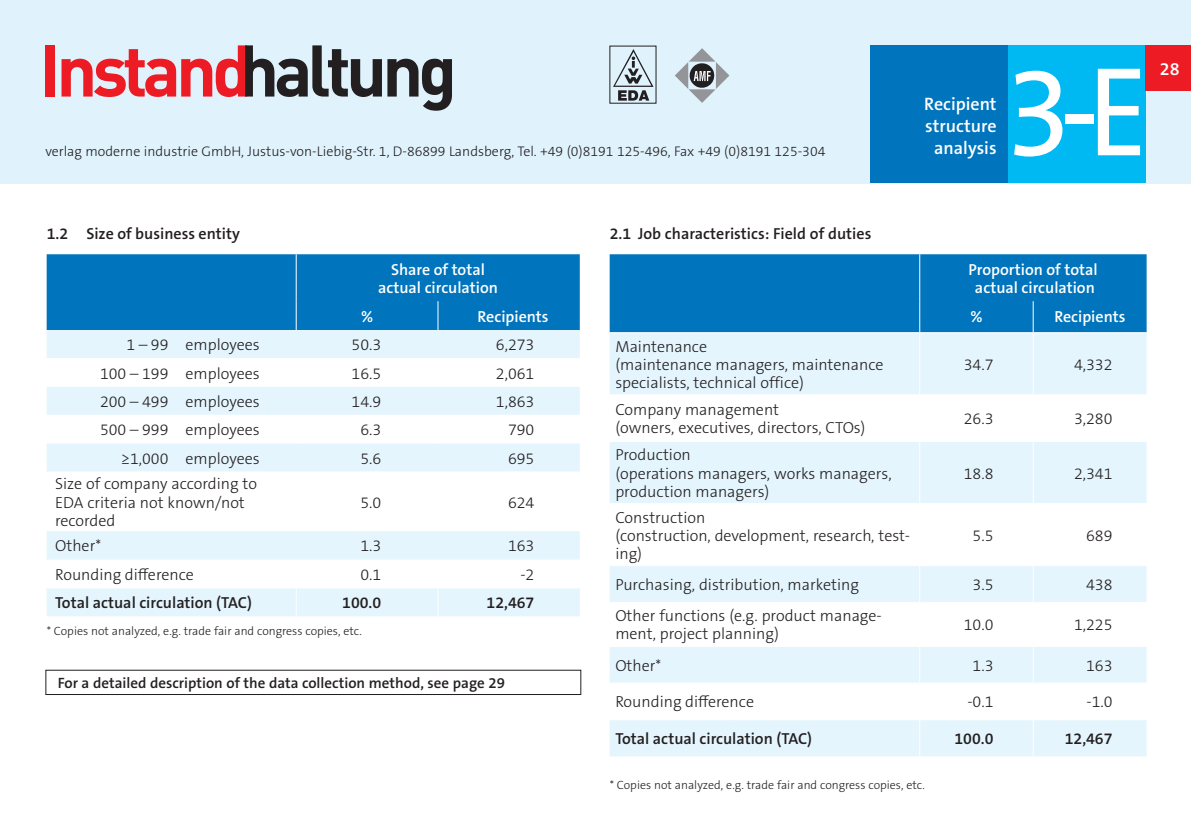
<style>
.page{position:relative;width:1191px;height:840px;background:#fff}
.page>*{position:absolute;margin:0;border:0;box-sizing:border-box;transform-origin:0 0}
.t1{font:128px "The Sans Os F";color:#fff;scale:.95 1}
.t2{font:600 18px/22px "The Sans Os F";color:#fff;text-align:center}
.t3{font:300 16px/18px "The Sans Os F";color:#231f20}
.t4{font:600 16px "The Sans Os F";color:#231f20}
.t5{font:600 16px/18px "The Sans Os F";color:#fff;text-align:center}
.t6{font:600 15px "The Sans Os F";color:#231f20}
.t7{font:300 14px "The Sans Os F";color:#231f20}
.t8{font:300 12px "The Sans Os F";color:#231f20}
</style>
<div class="page">
<div style="left:0;top:0;width:1191px;height:183px;background:#e0f3fd"></div>
<div style="left:1008px;top:45px;width:137px;height:138px;background:#00b9f2"></div>
<div style="left:870px;top:45px;width:138px;height:138px;background:#0074bc"></div>
<div style="left:1145px;top:45px;width:46px;height:46px;background:#ed1c24"></div>
<svg style="left:675px;top:48px;width:54px;height:55px"></svg>
<div style="left:45px;top:45px;width:10px;height:51px;background:#ed1c24"></div>
<svg style="left:62px;top:45px;width:390px;height:66px"></svg>
<div style="left:47px;top:254px;width:533px;height:76px;background:#0074bc"></div>
<svg style="left:47px;top:330px;width:533px;height:286px"></svg>
<hr style="left:296px;top:254px;width:1px;height:47px;background:#fff">
<svg style="left:296px;top:301px;width:1px;height:29px"></svg>
<svg style="left:437px;top:301px;width:1px;height:29px"></svg>
<svg style="left:296px;top:359px;width:1px;height:27px"></svg>
<svg style="left:437px;top:359px;width:1px;height:27px"></svg>
<svg style="left:296px;top:415px;width:1px;height:28px"></svg>
<svg style="left:437px;top:415px;width:1px;height:28px"></svg>
<hr style="left:296px;top:472px;width:1px;height:59px;background:#fff">
<hr style="left:437px;top:472px;width:1px;height:59px;background:#fff">
<svg style="left:296px;top:588px;width:1px;height:28px"></svg>
<svg style="left:437px;top:588px;width:1px;height:28px"></svg>
<hr style="left:47px;top:358px;width:130px;height:1px;background:#fff">
<hr style="left:177px;top:358px;width:403px;height:1px;background:#fff">
<hr style="left:47px;top:414px;width:130px;height:1px;background:#fff">
<hr style="left:177px;top:414px;width:403px;height:1px;background:#fff">
<hr style="left:47px;top:471px;width:130px;height:1px;background:#fff">
<hr style="left:177px;top:471px;width:403px;height:1px;background:#fff">
<hr style="left:47px;top:587px;width:130px;height:1px;background:#fff">
<hr style="left:177px;top:587px;width:403px;height:1px;background:#fff">
<div style="left:45px;top:669px;width:536px;height:25px;border:1px solid #231f20"></div>
<div style="left:609px;top:254px;width:537px;height:78px;background:#0074bc"></div>
<div style="left:610px;top:333px;width:536px;height:423px;background:#e4f5fd"></div>
<svg style="left:610px;top:395px;width:536px;height:323px"></svg>
<hr style="left:919px;top:254px;width:1px;height:47px;background:#fff">
<hr style="left:919px;top:301px;width:1px;height:31px;background:#fff">
<hr style="left:1032px;top:301px;width:1px;height:31px;background:#fff">
<hr style="left:919px;top:333px;width:1px;height:61px;background:#fff">
<hr style="left:1032px;top:333px;width:1px;height:61px;background:#fff">
<hr style="left:609px;top:394px;width:124px;height:1px;background:#fff">
<hr style="left:733px;top:394px;width:413px;height:1px;background:#fff">
<hr style="left:1032px;top:395px;width:1px;height:46px;background:#fff">
<hr style="left:609px;top:441px;width:124px;height:1px;background:#fff">
<hr style="left:733px;top:441px;width:300px;height:1px;background:#fff">
<hr style="left:919px;top:442px;width:1px;height:61px;background:#fff">
<hr style="left:1033px;top:441px;width:113px;height:1px;background:#fff">
<hr style="left:1032px;top:442px;width:1px;height:61px;background:#fff">
<hr style="left:609px;top:503px;width:124px;height:1px;background:#fff">
<hr style="left:733px;top:503px;width:300px;height:1px;background:#fff">
<hr style="left:919px;top:504px;width:1px;height:61px;background:#fff">
<hr style="left:1033px;top:503px;width:113px;height:1px;background:#fff">
<hr style="left:1032px;top:504px;width:1px;height:61px;background:#fff">
<hr style="left:609px;top:565px;width:124px;height:1px;background:#fff">
<hr style="left:733px;top:565px;width:300px;height:1px;background:#fff">
<hr style="left:919px;top:566px;width:1px;height:35px;background:#fff">
<hr style="left:1033px;top:565px;width:113px;height:1px;background:#fff">
<hr style="left:1032px;top:566px;width:1px;height:35px;background:#fff">
<hr style="left:609px;top:601px;width:124px;height:1px;background:#fff">
<hr style="left:733px;top:601px;width:300px;height:1px;background:#fff">
<hr style="left:919px;top:602px;width:1px;height:43px;background:#fff">
<hr style="left:1033px;top:601px;width:113px;height:1px;background:#fff">
<hr style="left:1032px;top:602px;width:1px;height:43px;background:#fff">
<hr style="left:609px;top:645px;width:124px;height:1px;background:#fff">
<hr style="left:733px;top:645px;width:300px;height:1px;background:#fff">
<hr style="left:919px;top:646px;width:1px;height:36px;background:#fff">
<hr style="left:1033px;top:645px;width:113px;height:1px;background:#fff">
<hr style="left:1032px;top:646px;width:1px;height:36px;background:#fff">
<hr style="left:609px;top:682px;width:124px;height:1px;background:#fff">
<hr style="left:733px;top:682px;width:300px;height:1px;background:#fff">
<hr style="left:919px;top:683px;width:1px;height:35px;background:#fff">
<hr style="left:1033px;top:682px;width:113px;height:1px;background:#fff">
<hr style="left:1032px;top:683px;width:1px;height:35px;background:#fff">
<hr style="left:609px;top:718px;width:124px;height:1px;background:#fff">
<hr style="left:733px;top:718px;width:300px;height:1px;background:#fff">
<hr style="left:919px;top:719px;width:1px;height:37px;background:#fff">
<hr style="left:1033px;top:718px;width:113px;height:1px;background:#fff">
<hr style="left:1032px;top:719px;width:1px;height:37px;background:#fff">
<hr style="left:919px;top:395px;width:1px;height:46px;background:#fff">
<svg style="left:613px;top:49px;width:40px;height:52px"></svg>
<p class="t7" style="left:45px;top:144px;width:781px">verlag moderne industrie GmbH, Justus-von-Liebig-Str. 1, D-86899 Landsberg, Tel. +49 (0)8191 125-496, Fax +49 (0)8191 125-304</p>
<p class="t2" style="left:924px;top:94px;width:74px">Recipient structure analysis</p>
<h1 class="t1" style="left:1004px;top:48px;width:153px">3-E</h1>
<p class="t2" style="left:1159px;top:58px;width:21px">28</p>
<p class="t4" style="left:47px;top:225px;width:195px">1.2 Size of business entity</p>
<p class="t5" style="left:378px;top:261px;width:121px">Share of total actual circulation</p>
<p class="t5" style="left:361px;top:308px;width:14px">%</p>
<p class="t5" style="left:477px;top:308px;width:72px">Recipients</p>
<p class="t3" style="left:126px;top:336px;width:135px">1 – 99 employees</p>
<p class="t3" style="left:351px;top:336px;width:31px">50.3</p>
<p class="t3" style="left:496px;top:336px;width:40px">6,273</p>
<p class="t3" style="left:100px;top:364px;width:161px">100 – 199 employees</p>
<p class="t3" style="left:351px;top:364px;width:31px">16.5</p>
<p class="t3" style="left:496px;top:364px;width:40px">2,061</p>
<p class="t3" style="left:100px;top:393px;width:161px">200 – 499 employees</p>
<p class="t3" style="left:351px;top:393px;width:31px">14.9</p>
<p class="t3" style="left:496px;top:393px;width:40px">1,863</p>
<p class="t3" style="left:100px;top:421px;width:161px">500 – 999 employees</p>
<p class="t3" style="left:360px;top:421px;width:22px">6.3</p>
<p class="t3" style="left:508px;top:421px;width:28px">790</p>
<p class="t3" style="left:121px;top:449px;width:140px">≥1,000 employees</p>
<p class="t3" style="left:360px;top:449px;width:22px">5.6</p>
<p class="t3" style="left:508px;top:449px;width:28px">695</p>
<p class="t3" style="left:55px;top:475px;width:203px">Size of company according to<br>EDA criteria not known/not recorded</p>
<p class="t3" style="left:360px;top:493px;width:22px">5.0</p>
<p class="t3" style="left:508px;top:493px;width:28px">624</p>
<p class="t3" style="left:55px;top:537px;width:48px">Other*</p>
<p class="t3" style="left:360px;top:537px;width:22px">1.3</p>
<p class="t3" style="left:508px;top:537px;width:28px">163</p>
<p class="t3" style="left:55px;top:565px;width:140px">Rounding difference</p>
<p class="t3" style="left:360px;top:565px;width:22px">0.1</p>
<p class="t3" style="left:520px;top:565px;width:16px">-2</p>
<p class="t4" style="left:55px;top:594px;width:198px">Total actual circulation (TAC)</p>
<p class="t4" style="left:342px;top:594px;width:41px">100.0</p>
<p class="t4" style="left:486px;top:594px;width:49px">12,467</p>
<p class="t8" style="left:47px;top:624px;width:317px">* Copies not analyzed, e.g. trade fair and congress copies, etc.</p>
<p class="t6" style="left:58px;top:675px;width:449px">For a detailed description of the data collection method, see page 29</p>
<p class="t4" style="left:609px;top:225px;width:263px">2.1 Job characteristics: Field of duties</p>
<p class="t3" style="left:615px;top:338px;width:270px">Maintenance<br>(maintenance managers, maintenance specialists, technical office)</p>
<p class="t5" style="left:968px;top:261px;width:131px">Proportion of total actual circulation</p>
<p class="t5" style="left:970px;top:308px;width:14px">%</p>
<p class="t5" style="left:1054px;top:308px;width:72px">Recipients</p>
<p class="t3" style="left:963px;top:356px;width:31px">34.7</p>
<p class="t3" style="left:1074px;top:356px;width:40px">4,332</p>
<p class="t3" style="left:615px;top:401px;width:251px">Company management<br>(owners, executives, directors, CTOs)</p>
<p class="t3" style="left:963px;top:410px;width:31px">26.3</p>
<p class="t3" style="left:1074px;top:410px;width:40px">3,280</p>
<p class="t3" style="left:615px;top:446px;width:278px">Production<br>(operations managers, works managers, production managers)</p>
<p class="t3" style="left:963px;top:464px;width:31px">18.8</p>
<p class="t3" style="left:1074px;top:464px;width:40px">2,341</p>
<p class="t3" style="left:615px;top:508px;width:296px">Construction<br>(construction, development, research, test&shy;ing)</p>
<p class="t3" style="left:972px;top:526px;width:22px">5.5</p>
<p class="t3" style="left:1086px;top:526px;width:28px">689</p>
<p class="t3" style="left:615px;top:576px;width:245px">Purchasing, distribution, marketing</p>
<p class="t3" style="left:972px;top:576px;width:22px">3.5</p>
<p class="t3" style="left:1086px;top:576px;width:28px">438</p>
<p class="t3" style="left:615px;top:607px;width:268px">Other functions (e.g. product manage&shy;ment, project planning)</p>
<p class="t3" style="left:963px;top:616px;width:31px">10.0</p>
<p class="t3" style="left:1074px;top:616px;width:40px">1,225</p>
<p class="t3" style="left:615px;top:656px;width:48px">Other*</p>
<p class="t3" style="left:972px;top:656px;width:22px">1.3</p>
<p class="t3" style="left:1086px;top:656px;width:28px">163</p>
<p class="t3" style="left:615px;top:693px;width:140px">Rounding difference</p>
<p class="t3" style="left:967px;top:693px;width:28px">-0.1</p>
<p class="t3" style="left:1086px;top:693px;width:28px">-1.0</p>
<p class="t4" style="left:615px;top:730px;width:198px">Total actual circulation (TAC)</p>
<p class="t4" style="left:954px;top:730px;width:41px">100.0</p>
<p class="t4" style="left:1064px;top:730px;width:49px">12,467</p>
<p class="t8" style="left:609px;top:778px;width:317px">* Copies not analyzed, e.g. trade fair and congress copies, etc.</p>
</div>
